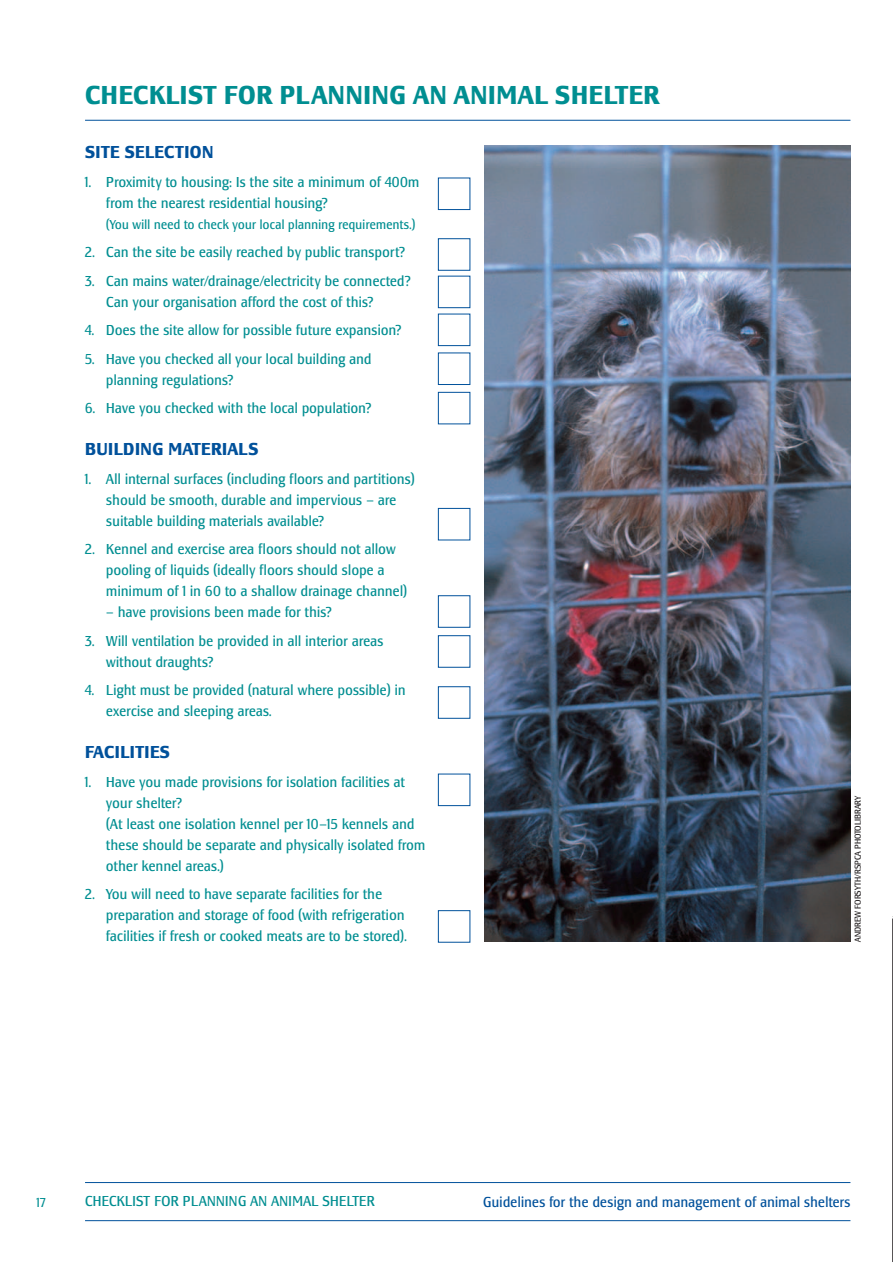
<style>
.page{position:relative;width:893px;height:1263px;background:#fff}
.page>*{position:absolute;margin:0;border:0;box-sizing:border-box;transform-origin:0 0}
.t1{font:700 condensed 27px "Lesmore";letter-spacing:.03em;color:#008e91}
.t2{font:700 condensed 18px "Lesmore";letter-spacing:.03em;color:#01519b}
.t3{font:condensed 15px/21px "Lesmore";letter-spacing:.025em;color:#008e91}
.t4{font:condensed 15px "Lesmore";letter-spacing:.025em;color:#01519b}
.t5{font:condensed 13.5px "Lesmore";letter-spacing:.025em;color:#008e91}
.t6{font:condensed 9px "Lesmore";color:#231f20}
</style>
<div class="page">
<hr style="left:85px;top:1182px;width:765px;height:1px;background:#01519b">
<hr style="left:85px;top:1220px;width:765px;height:1px;background:#01519b">
<hr style="left:85px;top:120px;width:765px;height:1px;background:#01519b">
<img style="left:485px;top:146px;width:365px;height:796px">
<div style="left:438px;top:178px;width:32px;height:32px;border:1px solid #01519b"></div>
<div style="left:438px;top:238px;width:32px;height:33px;border:1px solid #01519b"></div>
<div style="left:438px;top:276px;width:32px;height:32px;border:1px solid #01519b"></div>
<div style="left:438px;top:314px;width:32px;height:32px;border:1px solid #01519b"></div>
<div style="left:438px;top:353px;width:32px;height:32px;border:1px solid #01519b"></div>
<div style="left:438px;top:392px;width:32px;height:32px;border:1px solid #01519b"></div>
<div style="left:438px;top:508px;width:32px;height:32px;border:1px solid #01519b"></div>
<div style="left:438px;top:595px;width:32px;height:33px;border:1px solid #01519b"></div>
<div style="left:438px;top:635px;width:32px;height:33px;border:1px solid #01519b"></div>
<div style="left:438px;top:686px;width:32px;height:33px;border:1px solid #01519b"></div>
<div style="left:438px;top:774px;width:32px;height:32px;border:1px solid #01519b"></div>
<div style="left:438px;top:910px;width:32px;height:32px;border:1px solid #01519b"></div>
<hr style="left:892px;top:918px;width:1px;height:344px;background:#231f20">
<h1 class="t1" style="left:85px;top:80px;width:576px">CHECKLIST FOR PLANNING AN ANIMAL SHELTER</h1>
<p class="t2" style="left:85px;top:142px;width:130px">SITE SELECTION</p>
<p class="t3" style="left:106px;top:171px;width:315px;text-indent:-21px">1. Proximity to housing: Is the site a minimum of 400m from the nearest residential housing?</p>
<p class="t5" style="left:106px;top:217px;width:310px">(You will need to check your local planning requirements.)</p>
<p class="t3" style="left:85px;top:242px;width:322px">2. Can the site be easily reached by public transport?</p>
<p class="t3" style="left:106px;top:270px;width:306px;text-indent:-21px">3. Can mains water/drainage/electricity be connected?<br>Can your organisation afford the cost of this?</p>
<p class="t3" style="left:85px;top:320px;width:318px">4. Does the site allow for possible future expansion?</p>
<p class="t3" style="left:106px;top:348px;width:267px;text-indent:-21px">5. Have you checked all your local building and planning regulations?</p>
<p class="t3" style="left:85px;top:398px;width:288px">6. Have you checked with the local population?</p>
<p class="t2" style="left:85px;top:439px;width:175px">BUILDING MATERIALS</p>
<p class="t3" style="left:106px;top:468px;width:310px;text-indent:-21px">1. All internal surfaces (including floors and partitions) should be smooth, durable and impervious – are suitable building materials available?</p>
<p class="t3" style="left:106px;top:539px;width:302px;text-indent:-21px">2. Kennel and exercise area floors should not allow pooling of liquids (ideally floors should slope a minimum of 1 in 60 to a shallow drainage channel)</p>
<p class="t3" style="left:106px;top:602px;width:228px">– have provisions been made for this?</p>
<p class="t3" style="left:106px;top:630px;width:278px;text-indent:-21px">3. Will ventilation be provided in all interior areas without draughts?</p>
<p class="t3" style="left:106px;top:680px;width:301px;text-indent:-21px">4. Light must be provided (natural where possible) in exercise and sleeping areas.</p>
<p class="t2" style="left:85px;top:742px;width:86px">FACILITIES</p>
<p class="t3" style="left:106px;top:771px;width:321px;text-indent:-21px">1. Have you made provisions for isolation facilities at your shelter?<br>(At least one isolation kennel per 10–15 kennels and these should be separate and physically isolated from other kennel areas.)</p>
<p class="t3" style="left:106px;top:884px;width:302px;text-indent:-21px">2. You will need to have separate facilities for the preparation and storage of food (with refrigeration facilities if fresh or cooked meats are to be stored).</p>
<p class="t6" style="left:853px;top:942px;width:148px;rotate:-90deg">ANDREW FORSYTH/RSPCA PHOTOLIBRARY</p>
<p class="t3" style="left:85px;top:1191px;width:291px">CHECKLIST FOR PLANNING AN ANIMAL SHELTER</p>
<p class="t5" style="left:37px;top:1195px;width:10px">17</p>
<p class="t4" style="left:483px;top:1193px;width:369px">Guidelines for the design and management of animal shelters</p>
</div>
